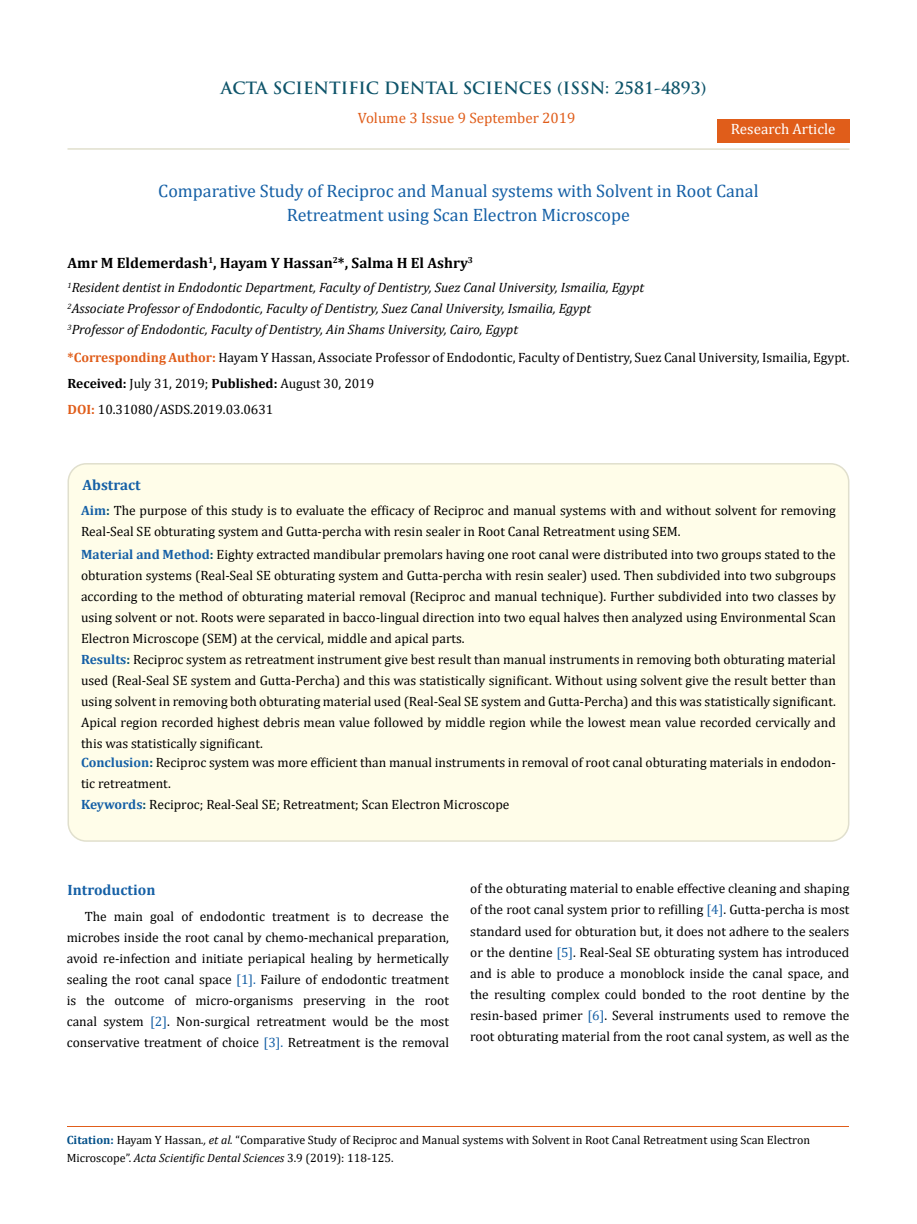
<style>
.page{position:relative;width:917px;height:1224px;background:#fff}
.page>*{position:absolute;margin:0;border:0;box-sizing:border-box;transform-origin:0 0}
.t1{font:18px/24px "Cambria";color:#1560a6;text-align:center}
.t2{font:700 16.5px "Trajan Pro";color:#0e546a}
.t3{font:700 15px "Cambria";color:#000}
.t4{font:15px "Cambria";color:#e05d1a}
.t5{font:700 15px "Cambria";color:#1560a6}
.t6{font:15px "Cambria";color:#fff}
.t7{font:13.5px/21px "Cambria";color:#000}
.t8{font:italic 13.5px/21px "Cambria";color:#000}
.t9{font:12px/18px "Cambria";color:#000}
.s1{font-weight:700;color:#e05d1a}
.s2{font-weight:700}
.s3{font-weight:700;color:#1560a6}
.s4{font-weight:700;color:#0e546a}
.s5{color:#1560a6}
.s6{font-weight:700;color:#035089}
.s7{font-style:italic}
</style>
<div class="page">
<div style="left:717px;top:119px;width:132px;height:23px;background:#e05d1a"></div>
<div style="left:68px;top:464px;width:780px;height:377px;background:#fffde9;border-radius:18px"></div>
<div style="left:67px;top:463px;width:782px;height:379px;border:2px solid #e0dfcd;border-radius:18px"></div>
<hr style="left:67px;top:148px;width:782px;height:2px;background:#e0dfcd">
<hr style="left:67px;top:1126px;width:782px;height:1px;background:#e05d1a">
<p class="t2" style="left:221px;top:77px;width:487px">ACTA SCIENTIFIC DENTAL SCIENCES (ISSN: 2581-4893)</p>
<p class="t4" style="left:358px;top:109px;width:219px">Volume 3 Issue 9 September 2019</p>
<p class="t6" style="left:731px;top:120px;width:106px">Research Article</p>
<h1 class="t1" style="left:158px;top:178px;width:602px">Comparative Study of Reciproc and Manual systems with Solvent in Root Canal<br>Retreatment using Scan Electron Microscope</h1>
<p class="t3" style="left:68px;top:252px;width:407px">Amr M Eldemerdash<sup>1</sup>, Hayam Y Hassan<sup>2</sup>*, Salma H El Ashry<sup>3</sup></p>
<p class="t8" style="left:68px;top:277px;width:578px"><sup>1</sup>Resident dentist in Endodontic Department, Faculty of Dentistry, Suez Canal University, Ismailia, Egypt<br><sup>2</sup>Associate Professor of Endodontic, Faculty of Dentistry, Suez Canal University, Ismailia, Egypt<br><sup>3</sup>Professor of Endodontic, Faculty of Dentistry, Ain Shams University, Cairo, Egypt</p>
<p class="t7" style="left:68px;top:347px;width:783px"><span class="s1">*Corresponding Author:</span> Hayam Y Hassan, Associate Professor of Endodontic, Faculty of Dentistry, Suez Canal University, Ismailia, Egypt.</p>
<p class="t7" style="left:68px;top:373px;width:308px"><span class="s2">Received:</span> July 31, 2019; <span class="s2">Published:</span> August 30, 2019</p>
<p class="t7" style="left:68px;top:399px;width:207px"><span class="s1">DOI:</span> 10.31080/ASDS.2019.03.0631</p>
<p class="t5" style="left:82px;top:474px;width:60px">Abstract</p>
<p class="t7" style="left:81px;top:500px;width:756px"><span class="s3">Aim</span><span class="s4">:</span> The purpose of this study is to evaluate the efficacy of Reciproc and manual systems with and without solvent for removing<br>Real-Seal SE obturating system and Gutta-percha with resin sealer in Root Canal Retreatment using SEM.</p>
<p class="t7" style="left:81px;top:544px;width:756px"><span class="s3">Material and Method</span><span class="s4">:</span> Eighty extracted mandibular premolars having one root canal were distributed into two groups stated to the obturation systems (Real-Seal SE obturating system and Gutta-percha with resin sealer) used. Then subdivided into two subgroups according to the method of obturating material removal (Reciproc and manual technique). Further subdivided into two classes by using solvent or not. Roots were separated in bacco-lingual direction into two equal halves then analyzed using Environmental Scan Electron Microscope (SEM) at the cervical, middle and apical parts.<br><span class="s3">Results</span><span class="s4">:</span> Reciproc system as retreatment instrument give best result than manual instruments in removing both obturating material used (Real-Seal SE system and Gutta-Percha) and this was statistically significant. Without using solvent give the result better than using solvent in removing both obturating material used (Real-Seal SE system and Gutta-Percha) and this was statistically significant.<br>Apical region recorded highest debris mean value followed by middle region while the lowest mean value recorded cervically and this was statistically significant.</p>
<p class="t7" style="left:81px;top:752px;width:756px"><span class="s3">Conclusion</span><span class="s4">:</span> Reciproc system was more efficient than manual instruments in removal of root canal obturating materials in endodon&shy;tic retreatment.</p>
<p class="t7" style="left:81px;top:794px;width:430px"><span class="s3">Keywords</span><span class="s4">:</span> Reciproc; Real-Seal SE; Retreatment; Scan Electron Microscope</p>
<p class="t5" style="left:68px;top:879px;width:89px">Introduction</p>
<p class="t7" style="left:470px;top:878px;width:381px;text-align:justify">of the obturating material to enable effective cleaning and shaping of the root canal system prior to refilling <span class="s5">[4]</span>. Gutta-percha is most standard used for obturation but, it does not adhere to the sealers or the dentine <span class="s5">[5]</span>. Real-Seal SE obturating system has introduced and is able to produce a monoblock inside the canal space, and the resulting complex could bonded to the root dentine by the resin-based primer <span class="s5">[6]</span>. Several instruments used to remove the root obturating material from the root canal system, as well as the</p>
<p class="t7" style="left:67px;top:906px;width:384px;text-align:justify;text-indent:18px">The main goal of endodontic treatment is to decrease the microbes inside the root canal by chemo-mechanical preparation, avoid re-infection and initiate periapical healing by hermetically sealing the root canal space <span class="s5">[1].</span> Failure of endodontic treatment is the outcome of micro-organisms preserving in the root canal system <span class="s5">[2]</span>. Non-surgical retreatment would be the most conservative treatment of choice <span class="s5">[3].</span> Retreatment is the removal</p>
<p class="t9" style="left:67px;top:1131px;width:745px"><span class="s6">Citation:</span> Hayam Y Hassan<span class="s7">., et al.</span> “Comparative Study of Reciproc and Manual systems with Solvent in Root Canal Retreatment using Scan Electron<br>Microscope”. <span class="s7">Acta Scientific Dental Sciences</span> 3.9 (2019): 118-125.</p>
</div>
